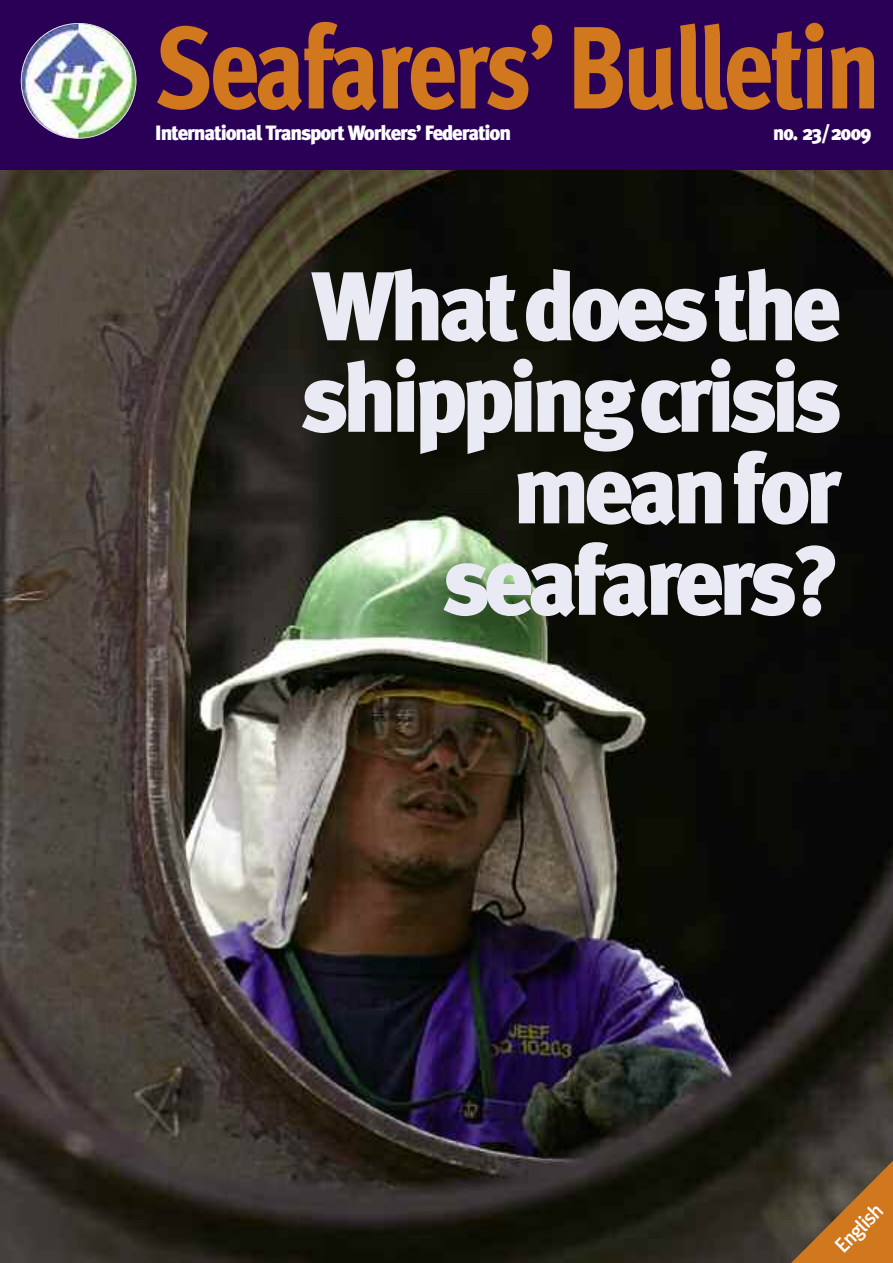
<style>
.page{position:relative;width:893px;height:1263px;background:#fff}
.page>*{position:absolute;margin:0;border:0;box-sizing:border-box;transform-origin:0 0}
.t1{font:800 117px "Meta Cond";letter-spacing:-.035em;color:#d1771d;scale:.95 1}
.t2{font:900 97.5px/91.5px "Meta Plus";letter-spacing:-.055em;color:#e9eaf4;text-align:right}
.t3{font:500 21px "Meta Plus";color:#fff}
.t4{font:900 20.7px "Meta Plus";letter-spacing:-.055em;color:#fff}
.t5{font:900 20.7px "Meta Plus";letter-spacing:-.055em;color:#fff;scale:.95 1}
</style>
<div class="page">
<div style="left:0;top:0;width:893px;height:171px;background:#2a0057"></div>
<img style="left:0;top:170px;width:893px;height:1093px">
<img style="left:22px;top:24px;width:114px;height:114px;border-radius:50%">
<div style="left:21px;top:23px;width:115px;height:116px;border:2px solid #fff;border-radius:50%"></div>
<svg style="left:778px;top:1148px;width:115px;height:115px;background:#7a552c"></svg>
<p class="t1" style="left:154px;top:27px;width:767px">Seafarers’Bulletin</p>
<p class="t4" style="left:155px;top:120px;width:358px">International Transport Workers’ Federation</p>
<p class="t5" style="left:773px;top:120px;width:105px">no. 23/2009</p>
<p class="t2" style="left:301px;top:261px;width:542px">Whatdoesthe shippingcrisis meanfor seafarers?</p>
<p class="t3" style="left:830px;top:1240px;width:60px;rotate:-45deg">English</p>
</div>
